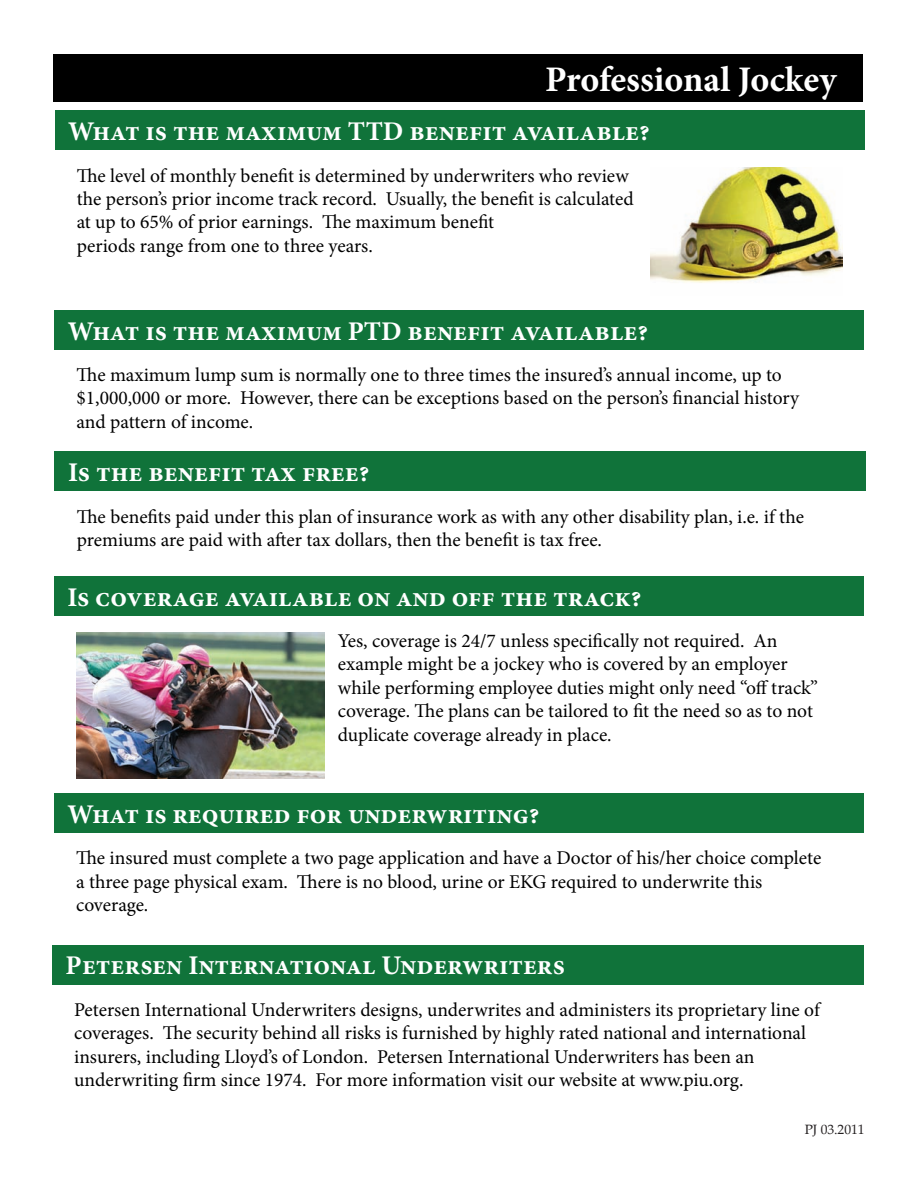
<style>
.page{position:relative;width:918px;height:1188px;background:#fff}
.page>*{position:absolute;margin:0;border:0;box-sizing:border-box;transform-origin:0 0}
.t1{font:700 36px "Minion Pro";letter-spacing:-.01em;color:#fff}
.t2{font:700 27px "Minion Pro";color:#fff}
.t3{font:19.5px/23.4px "Minion Pro";color:#000}
.t4{font:13.5px "Palatino";color:#231f20}
</style>
<div class="page">
<div style="left:53px;top:54px;width:810px;height:47px;background:#000"></div>
<div style="left:55px;top:111px;width:810px;height:39px;background:#10733a"></div>
<div style="left:54px;top:310px;width:810px;height:40px;background:#10733a"></div>
<div style="left:55px;top:452px;width:811px;height:39px;background:#10733a"></div>
<div style="left:54px;top:576px;width:810px;height:40px;background:#10733a"></div>
<div style="left:52px;top:945px;width:811px;height:40px;background:#10733a"></div>
<div style="left:54px;top:793px;width:810px;height:40px;background:#10733a"></div>
<img style="left:77px;top:633px;width:247px;height:145px">
<img style="left:651px;top:167px;width:192px;height:116px">
<h1 class="t1" style="left:545px;top:54px;width:293px">Professional Jockey</h1>
<h2 class="t2" style="left:68px;top:113px;width:583px">What is the maximum TTD benefit available?</h2>
<p class="t3" style="left:77px;top:164px;width:559px">The level of monthly benefit is determined by underwriters who review the person’s prior income track record. Usually, the benefit is calculated at up to 65% of prior earnings. The maximum benefit<br>periods range from one to three years.</p>
<h2 class="t2" style="left:68px;top:312px;width:582px">What is the maximum PTD benefit available?</h2>
<p class="t3" style="left:77px;top:363px;width:724px">The maximum lump sum is normally one to three times the insured’s annual income, up to $1,000,000 or more. However, there can be exceptions based on the person’s financial history and pattern of income.</p>
<h2 class="t2" style="left:68px;top:454px;width:303px">Is the benefit tax free?</h2>
<p class="t3" style="left:77px;top:505px;width:729px">The benefits paid under this plan of insurance work as with any other disability plan, i.e. if the premiums are paid with after tax dollars, then the benefit is tax free.</p>
<h2 class="t2" style="left:68px;top:578px;width:576px">Is coverage available on and off the track?</h2>
<p class="t3" style="left:338px;top:629px;width:482px">Yes, coverage is 24/7 unless specifically not required. An example might be a jockey who is covered by an employer while performing employee duties might only need “off track” coverage. The plans can be tailored to fit the need so as to not duplicate coverage already in place.</p>
<h2 class="t2" style="left:68px;top:795px;width:474px">What is required for underwriting?</h2>
<p class="t3" style="left:76px;top:846px;width:747px">The insured must complete a two page application and have a Doctor of his/her choice complete a three page physical exam. There is no blood, urine or EKG required to underwrite this coverage.</p>
<h2 class="t2" style="left:66px;top:947px;width:501px">Petersen International Underwriters</h2>
<p class="t3" style="left:74px;top:998px;width:747px">Petersen International Underwriters designs, underwrites and administers its proprietary line of coverages. The security behind all risks is furnished by highly rated national and international insurers, including Lloyd’s of London. Petersen International Underwriters has been an underwriting firm since 1974. For more information visit our website at www.piu.org.</p>
<p class="t4" style="left:805px;top:1122px;width:61px">PJ 03.2011</p>
</div>
